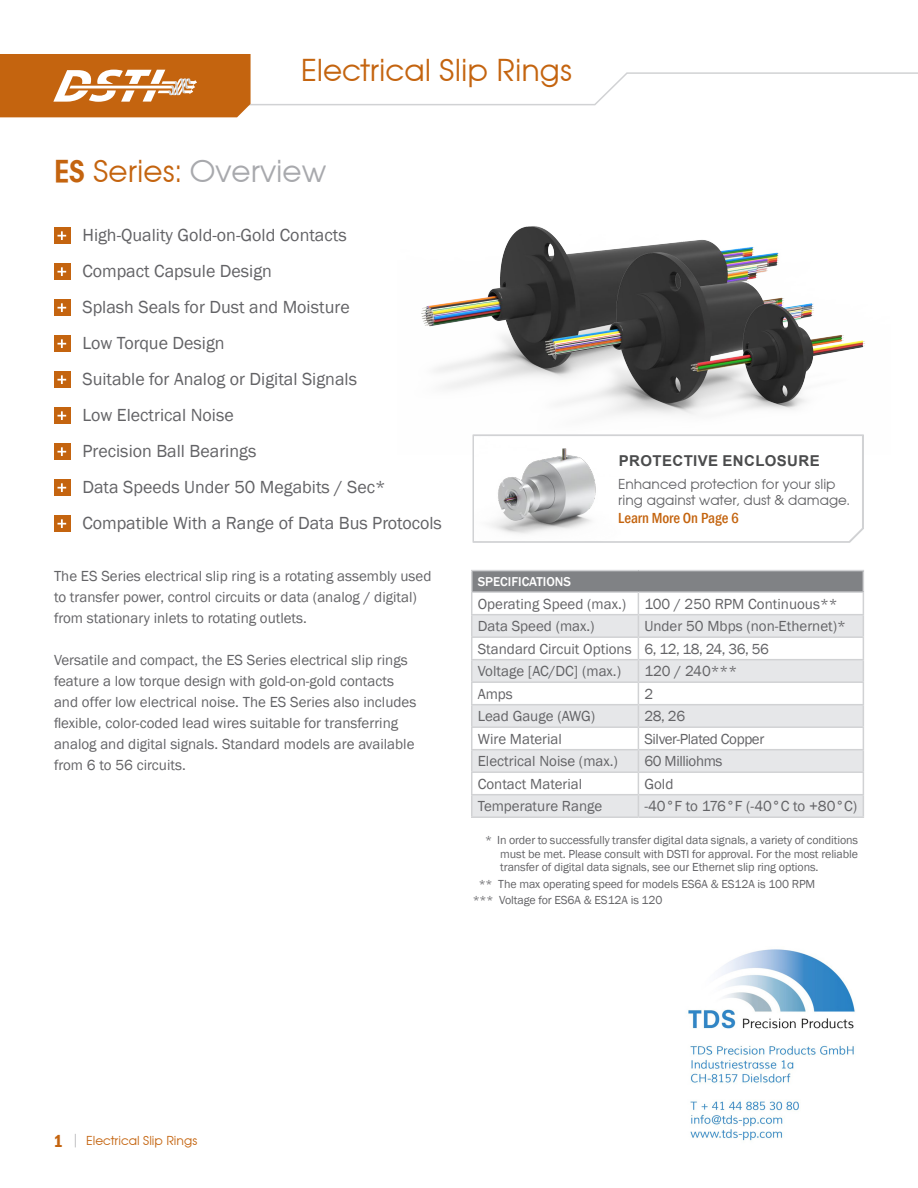
<style>
.page{position:relative;width:918px;height:1188px;background:#fff}
.page>*{position:absolute;margin:0;border:0;box-sizing:border-box;transform-origin:0 0}
.t1{font:33px "Avant Garde ITCTT Book";color:#c4640f}
.t2{font:33px "Avant Garde ITCTT Book";color:#a8a9ad}
.t3{font:18px/36px "Franklin Gothic";color:#636366}
.t4{font:600 condensed 18px "Franklin Gothic";color:#c4640f}
.t5{font:15px/21px "Franklin Gothic";color:#636366}
.t6{font:15px/16.5px "Avant Garde ITCTT Book";color:#636366}
.t7{font:15px "Franklin Gothic";letter-spacing:-.025em;color:#636366}
.t8{font:700 15px "Arial";letter-spacing:.025em;color:#4b4c4d}
.t9{font:500 condensed 15px "Franklin Gothic";color:#c4640f}
.t10{font:13.5px "Avant Garde ITCTT Book";color:#c4640f}
.t11{font:500 13.2px "Franklin Gothic";color:#fff}
.t12{font:12px/13.5px "Franklin Gothic";letter-spacing:-.01em;color:#636366;text-align:justify}
.s1{font-family:"Avant Garde ITCTT Demi";color:#c4640f}
.s2{color:#c4640f}
.s3{font-family:"Franklin Gothic";font-weight:600;font-stretch:condensed;font-size:18px}
.s4{color:#808285}
</style>
<div class="page">
<svg style="left:0;top:54px;width:918px;height:63px"></svg>
<div style="left:472px;top:571px;width:391px;height:21px;background:#808285"></div>
<svg style="left:472px;top:615px;width:391px;height:201px;fill:#e6e7e9"></svg>
<hr style="left:471px;top:570px;width:167px;height:1px;background:#d1d2d4">
<hr style="left:638px;top:570px;width:226px;height:1px;background:#d1d2d4">
<hr style="left:471px;top:591px;width:167px;height:2px;background:#d1d2d4">
<hr style="left:638px;top:591px;width:226px;height:2px;background:#d1d2d4">
<hr style="left:471px;top:614px;width:167px;height:1px;background:#d1d2d4">
<hr style="left:638px;top:614px;width:226px;height:1px;background:#d1d2d4">
<hr style="left:471px;top:636px;width:167px;height:2px;background:#d1d2d4">
<hr style="left:638px;top:636px;width:226px;height:2px;background:#d1d2d4">
<hr style="left:471px;top:659px;width:167px;height:1px;background:#d1d2d4">
<hr style="left:638px;top:659px;width:226px;height:1px;background:#d1d2d4">
<hr style="left:471px;top:681px;width:167px;height:2px;background:#d1d2d4">
<hr style="left:638px;top:681px;width:226px;height:2px;background:#d1d2d4">
<hr style="left:471px;top:704px;width:167px;height:1px;background:#d1d2d4">
<hr style="left:638px;top:704px;width:226px;height:1px;background:#d1d2d4">
<hr style="left:471px;top:726px;width:167px;height:2px;background:#d1d2d4">
<hr style="left:638px;top:726px;width:226px;height:2px;background:#d1d2d4">
<hr style="left:471px;top:749px;width:167px;height:1px;background:#d1d2d4">
<hr style="left:638px;top:749px;width:226px;height:1px;background:#d1d2d4">
<hr style="left:471px;top:771px;width:167px;height:2px;background:#d1d2d4">
<hr style="left:638px;top:771px;width:226px;height:2px;background:#d1d2d4">
<hr style="left:471px;top:794px;width:167px;height:1px;background:#d1d2d4">
<svg style="left:471px;top:571px;width:1px;height:245px"></svg>
<hr style="left:638px;top:794px;width:226px;height:1px;background:#d1d2d4">
<svg style="left:638px;top:593px;width:1px;height:223px"></svg>
<svg style="left:863px;top:571px;width:1px;height:245px"></svg>
<hr style="left:471px;top:816px;width:167px;height:2px;background:#d1d2d4">
<hr style="left:638px;top:816px;width:226px;height:2px;background:#d1d2d4">
<div style="left:54px;top:228px;width:16px;height:16px;background:#c4640f"></div>
<svg style="left:57px;top:231px;width:9px;height:9px"></svg>
<div style="left:54px;top:264px;width:16px;height:16px;background:#c4640f"></div>
<svg style="left:57px;top:267px;width:9px;height:9px"></svg>
<div style="left:54px;top:300px;width:16px;height:16px;background:#c4640f"></div>
<svg style="left:57px;top:303px;width:9px;height:9px"></svg>
<div style="left:54px;top:336px;width:16px;height:16px;background:#c4640f"></div>
<svg style="left:57px;top:339px;width:9px;height:9px"></svg>
<div style="left:54px;top:372px;width:16px;height:16px;background:#c4640f"></div>
<svg style="left:57px;top:375px;width:9px;height:9px"></svg>
<div style="left:54px;top:408px;width:16px;height:16px;background:#c4640f"></div>
<svg style="left:57px;top:411px;width:9px;height:9px"></svg>
<div style="left:54px;top:444px;width:16px;height:16px;background:#c4640f"></div>
<svg style="left:57px;top:447px;width:9px;height:9px"></svg>
<div style="left:54px;top:480px;width:16px;height:16px;background:#c4640f"></div>
<svg style="left:57px;top:483px;width:9px;height:9px"></svg>
<div style="left:54px;top:516px;width:16px;height:16px;background:#c4640f"></div>
<svg style="left:57px;top:519px;width:9px;height:9px"></svg>
<img style="left:421px;top:226px;width:444px;height:189px">
<svg style="left:472px;top:434px;width:392px;height:109px"></svg>
<img style="left:688px;top:949px;width:167px;height:192px">
<p class="t1" style="left:301px;top:51px;width:273px">Electrical Slip Rings</p>
<p class="t2" style="left:54px;top:152px;width:274px"><span class="s1">ES</span> <span class="s2">Series:</span> Overview</p>
<p class="t3" style="left:82px;top:217px;width:361px">High-Quality Gold-on-Gold Contacts<br>Compact Capsule Design<br>Splash Seals for Dust and Moisture<br>Low Torque Design<br>Suitable for Analog or Digital Signals<br>Low Electrical Noise<br>Precision Ball Bearings<br>Data Speeds Under 50 Megabits / Sec*<br>Compatible With a Range of Data Bus Protocols</p>
<p class="t5" style="left:54px;top:566px;width:379px">The ES Series electrical slip ring is a rotating assembly used to transfer power, control circuits or data (analog / digital) from stationary inlets to rotating outlets.</p>
<p class="t5" style="left:54px;top:650px;width:364px">Versatile and compact, the ES Series electrical slip rings feature a low torque design with gold-on-gold contacts and offer low electrical noise. The ES Series also includes flexible, color-coded lead wires suitable for transferring analog and digital signals. Standard models are available from 6 to 56 circuits.</p>
<p class="t8" style="left:619px;top:450px;width:202px">PROTECTIVE ENCLOSURE</p>
<p class="t6" style="left:618px;top:476px;width:233px">Enhanced protection for your slip ring against water, dust &amp; damage.</p>
<p class="t9" style="left:618px;top:509px;width:122px">Learn More On Page 6</p>
<p class="t9" style="left:732px;top:509px;width:17px">26</p>
<p class="t11" style="left:478px;top:573px;width:95px">SPECIFICATIONS</p>
<p class="t5" style="left:478px;top:593px;width:361px;line-height:22.5px">Operating Speed (max.) 100 / 250 RPM Continuous**<br>Data Speed (max.)</p>
<p class="t5" style="left:478px;top:615px;width:370px;line-height:22.5px;text-indent:167px">Under 50 Mbps (non-Ethernet)*<br>Standard Circuit Options 6, 12, 18, 24, 36, 56<br>Voltage [AC/DC] (max.)</p>
<p class="t5" style="left:644px;top:661px;width:94px">120 / 240***</p>
<p class="t5" style="left:478px;top:684px;width:37px">Amps</p>
<p class="t5" style="left:644px;top:684px;width:10px">2</p>
<p class="t5" style="left:478px;top:706px;width:119px">Lead Gauge (AWG)</p>
<p class="t5" style="left:644px;top:706px;width:42px">28, 26</p>
<p class="t5" style="left:478px;top:729px;width:86px">Wire Material</p>
<p class="t7" style="left:644px;top:729px;width:121px">Silver-Plated Copper</p>
<p class="t5" style="left:478px;top:751px;width:142px">Electrical Noise (max.)</p>
<p class="t7" style="left:644px;top:752px;width:80px">60 Milliohms</p>
<p class="t5" style="left:478px;top:774px;width:106px">Contact Material</p>
<p class="t5" style="left:644px;top:774px;width:31px">Gold</p>
<p class="t5" style="left:478px;top:796px;width:126px">Temperature Range</p>
<p class="t5" style="left:644px;top:796px;width:214px">-40°F to 176°F (-40°C to +80°C)</p>
<p class="t12" style="left:500px;top:834px;width:359px;text-indent:-15px">* In order to successfully transfer digital data signals, a variety of conditions must be met. Please consult with DSTI for approval. For the most reliable transfer of digital data signals, see our Ethernet slip ring options.</p>
<p class="t12" style="left:473px;top:876px;width:344px;line-height:16.5px;text-indent:6px">** The max operating speed for models ES6A &amp; ES12A is 100 RPM *** Voltage for ES6A &amp; ES12A is 120</p>
<p class="t10" style="left:54px;top:1133px;width:145px"><span class="s3">1</span> <span class="s4">|</span> Electrical Slip Rings</p>
<p class="t4" style="left:54px;top:1129px;width:11px">4</p>
</div>
